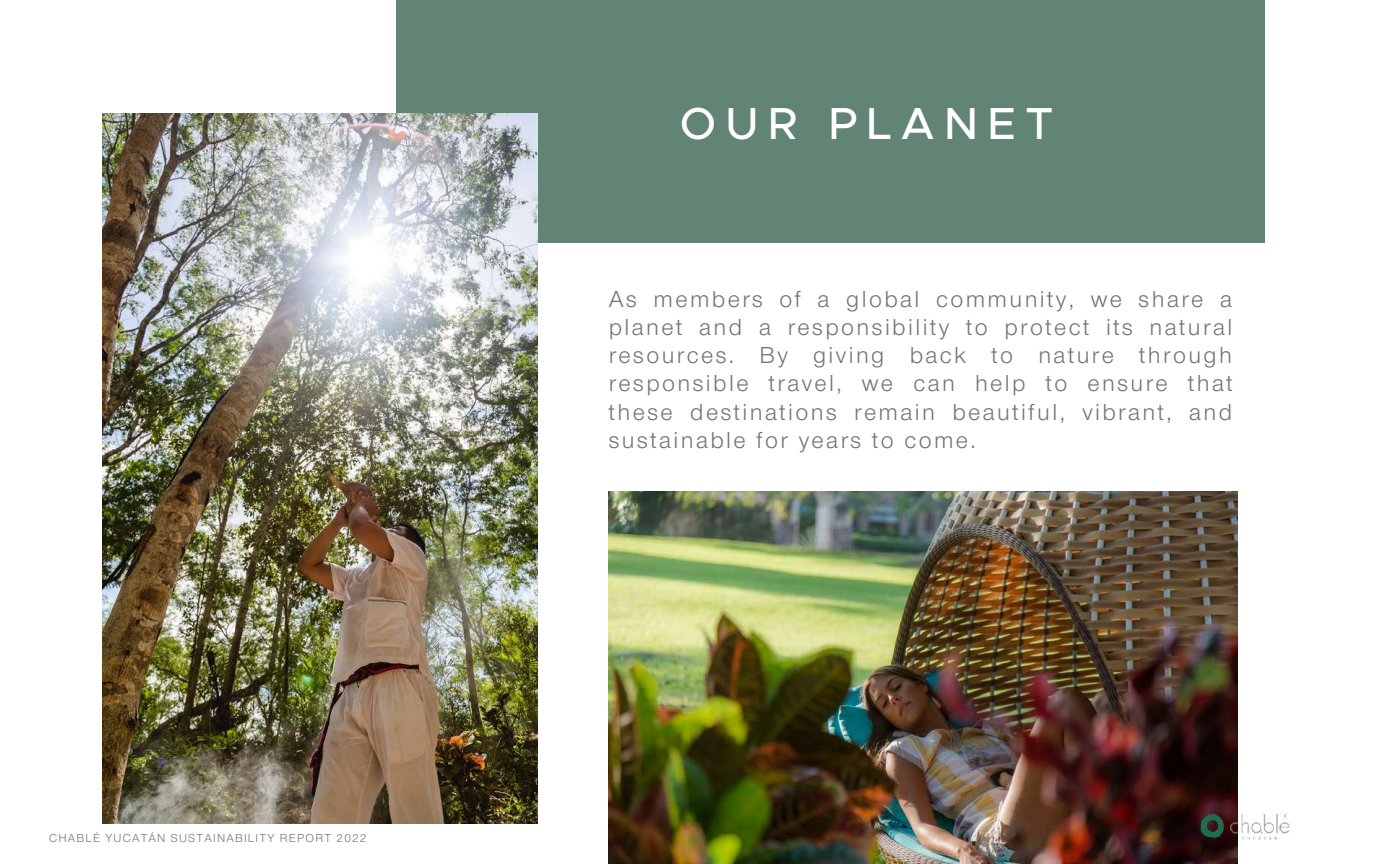
<style>
.page{position:relative;width:1377px;height:864px;background:#fff}
.page>*{position:absolute;margin:0;border:0;box-sizing:border-box;transform-origin:0 0}
.t1{font:500 45px "Metropolis";letter-spacing:.2em;color:#fff}
.t2{font:24px/28.2px "Nimbus San Nov T";letter-spacing:.1em;color:#737372;text-align:justify}
.t3{font:12px "Nimbus San Nov T";letter-spacing:.1em;color:#737372}
</style>
<div class="page">
<div style="left:397px;top:0;width:868px;height:243px;background:#628474"></div>
<img style="left:103px;top:113px;width:435px;height:710px">
<img style="left:609px;top:492px;width:629px;height:372px">
<img style="left:1195px;top:812px;width:95px;height:28px">
<p class="t3" style="left:49px;top:833px;width:319px">CHABLÉ YUCATÁN SUSTAINABILITY REPORT 2022</p>
<h1 class="t1" style="left:680px;top:103px;width:375px">OUR PLANET</h1>
<p class="t2" style="left:609px;top:287px;width:625px">As members of a global community, we share a planet and a responsibility to protect its natural resources. By giving back to nature through responsible travel, we can help to ensure that these destinations remain beautiful, vibrant, and sustainable for years to come.</p>
</div>
